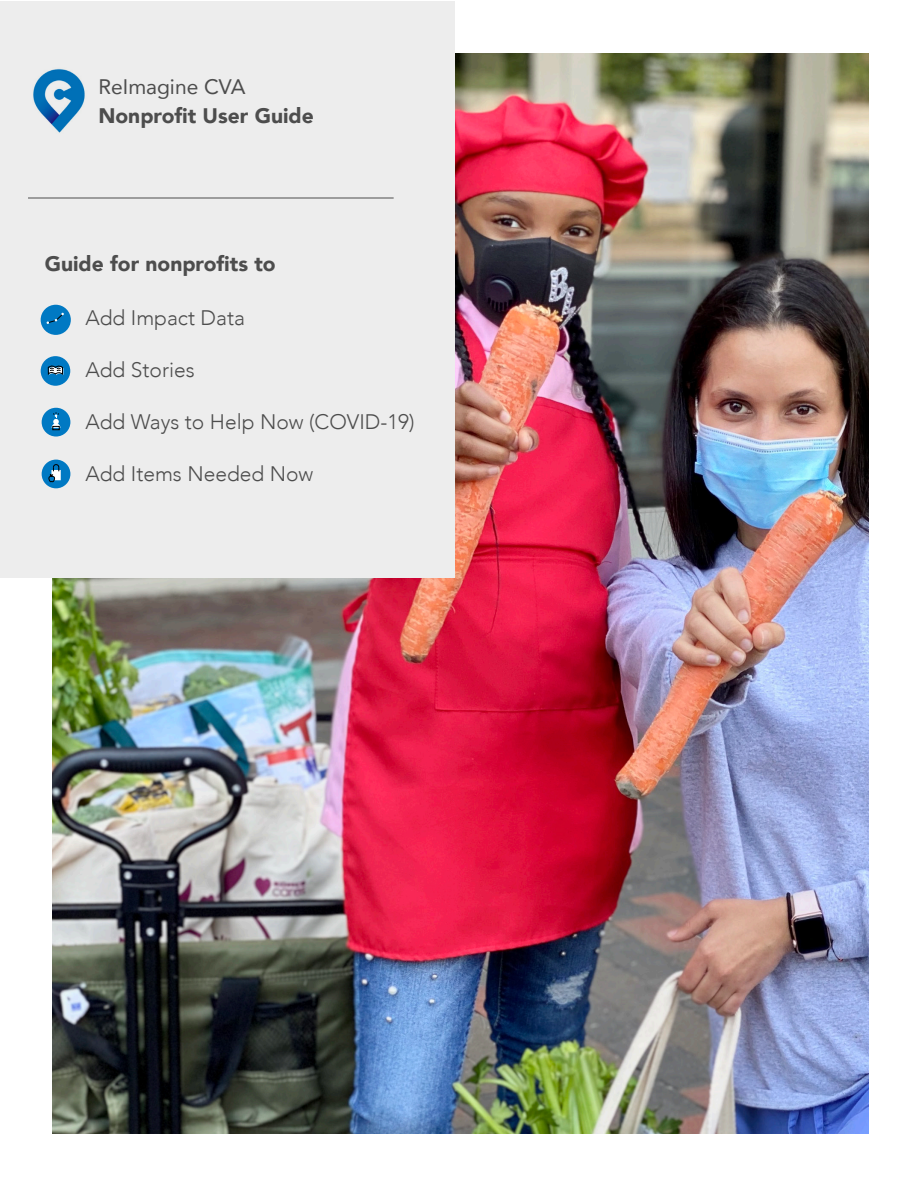
<style>
.page{position:relative;width:918px;height:1188px;background:#fff}
.page>*{position:absolute;margin:0;border:0;box-sizing:border-box;transform-origin:0 0}
.t1{font:300 21px "Avenir";color:#4d4d4d}
.t2{font:900 21px "Avenir";color:#4d4d4d}
.t3{font:21px "Avenir";color:#4d4d4d}
</style>
<div class="page">
<img style="left:52px;top:53px;width:816px;height:1080px">
<div style="left:0;top:1px;width:455px;height:577px;background:#ededed"></div>
<hr style="left:28px;top:198px;width:366px;height:1px;background:#4d4d4d">
<div style="left:42px;top:408px;width:28px;height:29px;background:#0079c3;border-radius:50%"></div>
<svg style="left:52px;top:412px;width:8px;height:18px"></svg>
<div style="left:41px;top:305px;width:30px;height:30px;background:#0079c3;border-radius:50%"></div>
<svg style="left:47px;top:313px;width:17px;height:11px"></svg>
<div style="left:41px;top:356px;width:29px;height:30px;background:#0079c3;border-radius:50%"></div>
<svg style="left:48px;top:365px;width:15px;height:10px"></svg>
<div style="left:42px;top:460px;width:28px;height:28px;background:#0079c3;border-radius:50%"></div>
<svg style="left:49px;top:464px;width:12px;height:18px"></svg>
<img style="left:33px;top:68px;width:52px;height:65px">
<p class="t3" style="left:98px;top:70px;width:149px">ReImagine CVA</p>
<p class="t2" style="left:98px;top:97px;width:217px">Nonprofit User Guide</p>
<p class="t2" style="left:45px;top:245px;width:232px">Guide for nonprofits to</p>
<p class="t1" style="left:85px;top:305px;width:161px">Add Impact Data</p>
<p class="t1" style="left:85px;top:357px;width:111px">Add Stories</p>
<p class="t1" style="left:85px;top:409px;width:331px">Add Ways to Help Now (COVID-19)</p>
<p class="t1" style="left:85px;top:461px;width:230px">Add Items Needed Now</p>
</div>
